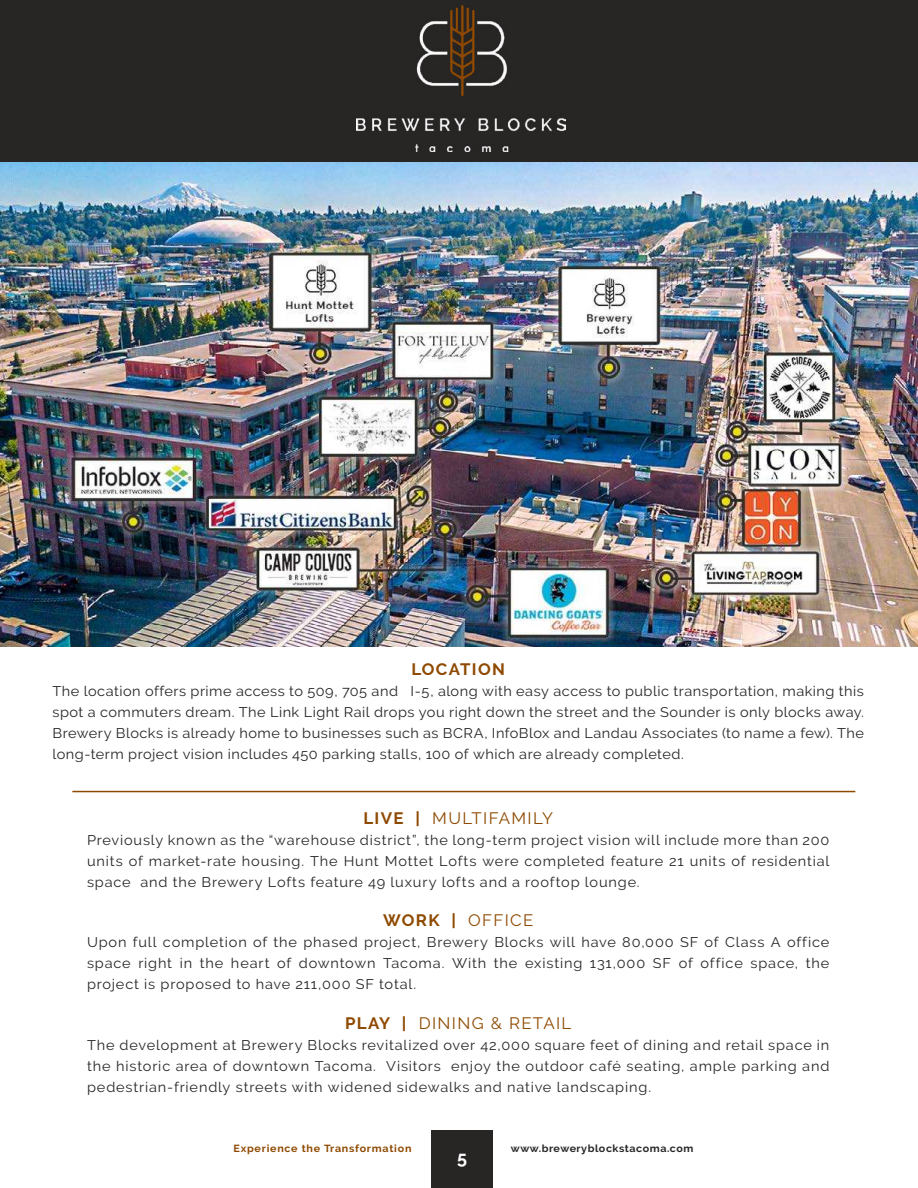
<style>
.page{position:relative;width:918px;height:1188px;background:#fff}
.page>*{position:absolute;margin:0;border:0;box-sizing:border-box;transform-origin:0 0}
.t1{font:700 18px "Raleway";color:#fff}
.t2{font:16.5px "Raleway";letter-spacing:.08em;color:#8f4a02}
.t3{font:700 16.5px "Raleway";letter-spacing:.08em;color:#8f4a02}
.t4{font:13.95px/21px "Raleway";letter-spacing:.055em;color:#282525;text-align:justify;scale:1.04 1}
.t5{font:700 10.35px "Raleway";letter-spacing:.07em;color:#8f4a02;scale:1.04 1}
.t6{font:700 10.35px "Raleway";letter-spacing:.05em;color:#282525;scale:1.04 1}
.s1{font-weight:700}
</style>
<div class="page">
<img style="left:1px;top:161px;width:917px;height:485px">
<div style="left:431px;top:1130px;width:62px;height:58px;background:#282525"></div>
<hr style="left:72px;top:791px;width:783px;height:1px;background:#8f4a02">
<div style="left:0;top:0;width:918px;height:161px;background:#282525"></div>
<img style="left:356px;top:5px;width:209px;height:146px">
<p class="t3" style="left:411px;top:660px;width:95px">LOCATION</p>
<p class="t4" style="left:52px;top:680px;width:782px">The location offers prime access to 509, 705 and I-5, along with easy access to public transportation, making this spot a commuters dream. The Link Light Rail drops you right down the street and the Sounder is only blocks away.<br>Brewery Blocks is already home to businesses such as BCRA, InfoBlox and Landau Associates (to name a few). The long-term project vision includes 450 parking stalls, 100 of which are already completed.</p>
<p class="t2" style="left:363px;top:808px;width:191px"><span class="s1">LIVE |</span> MULTIFAMILY</p>
<p class="t4" style="left:87px;top:829px;width:716px">Previously known as the “warehouse district”, the long-term project vision will include more than 200 units of market-rate housing. The Hunt Mottet Lofts were completed feature 21 units of residential space and the Brewery Lofts feature 49 luxury lofts and a rooftop lounge.</p>
<p class="t2" style="left:383px;top:911px;width:152px"><span class="s1">WORK |</span> OFFICE</p>
<p class="t4" style="left:87px;top:932px;width:715px">Upon full completion of the phased project, Brewery Blocks will have 80,000 SF of Class A office space right in the heart of downtown Tacoma. With the existing 131,000 SF of office space, the project is proposed to have 211,000 SF total.</p>
<p class="t2" style="left:345px;top:1013px;width:228px"><span class="s1">PLAY |</span> DINING &amp; RETAIL</p>
<p class="t4" style="left:87px;top:1034px;width:715px">The development at Brewery Blocks revitalized over 42,000 square feet of dining and retail space in the historic area of downtown Tacoma. Visitors enjoy the outdoor café seating, ample parking and pedestrian-friendly streets with widened sidewalks and native landscaping.</p>
<p class="t5" style="left:233px;top:1142px;width:173px">Experience the Transformation</p>
<p class="t6" style="left:511px;top:1142px;width:177px">www.breweryblockstacoma.com</p>
<p class="t1" style="left:457px;top:1148px;width:11px">5</p>
</div>
